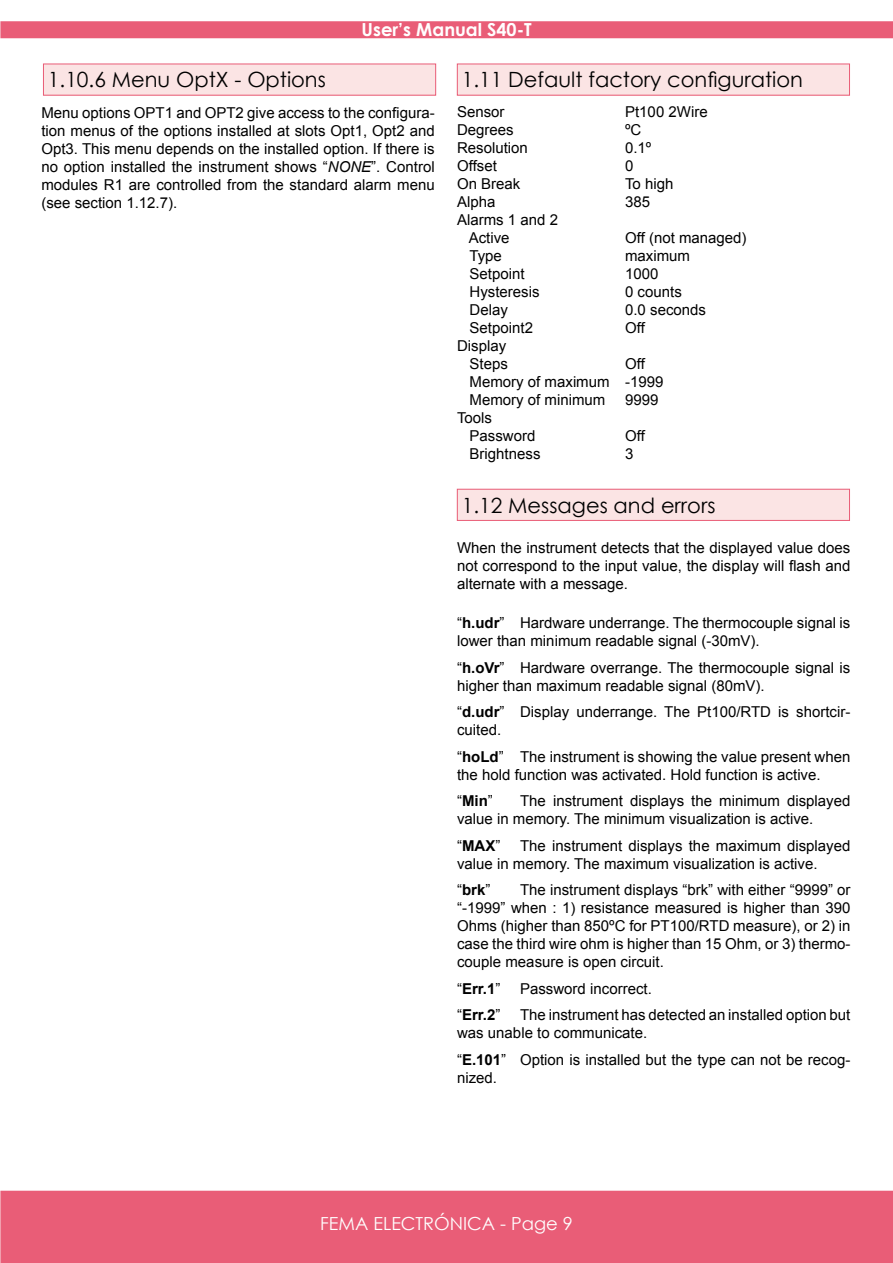
<style>
.page{position:relative;width:893px;height:1263px;background:#fff}
.page>*{position:absolute;margin:0;border:0;box-sizing:border-box;transform-origin:0 0}
.t1{font:21px "Century Gothic";color:#000}
.t2{font:18px "Century Gothic";color:#fff}
.t3{font:700 18px "Century Gothic";color:#fff}
.t4{font:15px/18px "Arial";color:#000}
.t5{font:700 15px "Arial";color:#000}
.s1{font-style:italic}
.s2{font-weight:700}
.s3{font-weight:400}
</style>
<div class="page">
<div style="left:1px;top:22px;width:891px;height:16px;background:#e95d77"></div>
<div style="left:0;top:21px;width:893px;height:17px;border:2px solid #e95d77"></div>
<div style="left:0;top:1191px;width:893px;height:72px;background:#e95d77"></div>
<div style="left:43px;top:64px;width:393px;height:31px;background:#fbe4e4"></div>
<div style="left:457px;top:64px;width:392px;height:31px;background:#fbe4e4"></div>
<div style="left:457px;top:489px;width:392px;height:31px;background:#fbe4e4"></div>
<div style="left:457px;top:489px;width:393px;height:32px;border:1px solid #e95d77"></div>
<h1 class="t1" style="left:48px;top:65px;width:280px">1.10.6 Menu OptX - Options</h1>
<p class="t3" style="left:362px;top:18px;width:172px">User’s Manual S40-T</p>
<h1 class="t1" style="left:462px;top:65px;width:343px">1.11 Default factory configuration</h1>
<p class="t4" style="left:41px;top:104px;width:395px;text-align:justify">Menu options OPT1 and OPT2 give access to the configura&shy;tion menus of the options installed at slots Opt1, Opt2 and Opt3. This menu depends on the installed option. If there is no option installed the instrument shows “<span class="s1">NONE</span>”. Control modules R1 are controlled from the standard alarm menu (see section 1.12.7).</p>
<p class="t4" style="left:457px;top:103px;width:49px">Sensor</p>
<p class="t4" style="left:625px;top:103px;width:84px">Pt100 2Wire</p>
<p class="t4" style="left:457px;top:121px;width:58px">Degrees</p>
<p class="t4" style="left:625px;top:121px;width:18px">ºC</p>
<p class="t4" style="left:457px;top:139px;width:72px">Resolution</p>
<p class="t4" style="left:625px;top:139px;width:28px">0.1º</p>
<p class="t4" style="left:457px;top:157px;width:41px">Offset</p>
<p class="t4" style="left:625px;top:157px;width:10px">0</p>
<p class="t4" style="left:457px;top:175px;width:65px">On Break</p>
<p class="t4" style="left:625px;top:175px;width:50px">To high</p>
<p class="t4" style="left:457px;top:193px;width:40px">Alpha</p>
<p class="t4" style="left:625px;top:193px;width:27px">385</p>
<p class="t4" style="left:469px;top:211px;width:91px;text-indent:-12px">Alarms 1 and 2<br>Active</p>
<p class="t4" style="left:625px;top:229px;width:123px">Off (not managed)</p>
<p class="t4" style="left:469px;top:247px;width:34px">Type</p>
<p class="t4" style="left:625px;top:247px;width:66px">maximum</p>
<p class="t4" style="left:470px;top:265px;width:57px">Setpoint</p>
<p class="t4" style="left:625px;top:265px;width:35px">1000</p>
<p class="t4" style="left:470px;top:283px;width:72px">Hysteresis</p>
<p class="t4" style="left:625px;top:283px;width:58px">0 counts</p>
<p class="t4" style="left:470px;top:301px;width:40px">Delay</p>
<p class="t4" style="left:625px;top:301px;width:82px">0.0 seconds</p>
<p class="t4" style="left:470px;top:319px;width:65px">Setpoint2</p>
<p class="t4" style="left:625px;top:319px;width:21px">Off</p>
<p class="t4" style="left:457px;top:337px;width:52px;text-align:right">Display<br>Steps</p>
<p class="t4" style="left:470px;top:355px;width:195px;text-indent:155px">Off<br>Memory of maximum -1999<br>Memory of minimum</p>
<p class="t4" style="left:625px;top:391px;width:35px">9999</p>
<p class="t4" style="left:470px;top:409px;width:67px;text-indent:-13px">Tools<br>Password</p>
<p class="t4" style="left:625px;top:427px;width:21px">Off</p>
<p class="t4" style="left:470px;top:445px;width:72px">Brightness</p>
<p class="t4" style="left:625px;top:445px;width:10px">3</p>
<h1 class="t1" style="left:462px;top:490px;width:255px">1.12 Messages and errors</h1>
<p class="t4" style="left:457px;top:539px;width:395px;text-align:justify">When the instrument detects that the displayed value does not correspond to the input value, the display will flash and alternate with a message.</p>
<p class="t4" style="left:457px;top:614px;width:395px">“<span class="s2">h.udr</span>” Hardware underrange. The thermocouple signal is lower than minimum readable signal (-30mV).</p>
<p class="t4" style="left:457px;top:659px;width:395px">“<span class="s2">h.oVr</span>” Hardware overrange. The thermocouple signal is higher than maximum readable signal (80mV).</p>
<p class="t4" style="left:457px;top:703px;width:395px">“<span class="s2">d.udr</span>” Display underrange. The Pt100/RTD is shortcir&shy;cuited.</p>
<p class="t4" style="left:457px;top:748px;width:395px">“<span class="s2">hoLd</span>” The instrument is showing the value present when the hold function was activated. Hold function is active.</p>
<p class="t5" style="left:457px;top:791px;width:37px"><span class="s3">“</span>Min<span class="s3">”</span></p>
<p class="t4" style="left:457px;top:792px;width:395px;text-indent:63px">The instrument displays the minimum displayed value in memory. The minimum visualization is active.</p>
<p class="t5" style="left:457px;top:836px;width:45px"><span class="s3">“</span>MAX<span class="s3">”</span></p>
<p class="t4" style="left:457px;top:837px;width:395px;text-indent:63px">The instrument displays the maximum displayed value in memory. The maximum visualization is active.</p>
<p class="t5" style="left:457px;top:880px;width:35px"><span class="s3">“</span>brk<span class="s3">”</span></p>
<p class="t4" style="left:457px;top:881px;width:395px;text-align:justify;text-indent:63px">The instrument displays “brk” with either “9999” or “-1999” when : 1) resistance measured is higher than 390<br>Ohms (higher than 850ºC for PT100/RTD measure), or 2) in case the third wire ohm is higher than 15 Ohm, or 3) thermo&shy;couple measure is open circuit.</p>
<p class="t5" style="left:457px;top:979px;width:45px"><span class="s3">“</span>Err.1<span class="s3">”</span></p>
<p class="t4" style="left:520px;top:980px;width:133px">Password incorrect.</p>
<p class="t5" style="left:457px;top:1005px;width:45px"><span class="s3">“</span>Err.2<span class="s3">”</span></p>
<p class="t4" style="left:457px;top:1006px;width:395px;text-indent:63px">The instrument has detected an installed option but was unable to communicate.</p>
<p class="t4" style="left:457px;top:1051px;width:395px">“<span class="s2">E.101</span>” Option is installed but the type can not be recog&shy;nized.</p>
<p class="t2" style="left:320px;top:1210px;width:254px">FEMA ELECTRÓNICA - Page 9</p>
</div>
